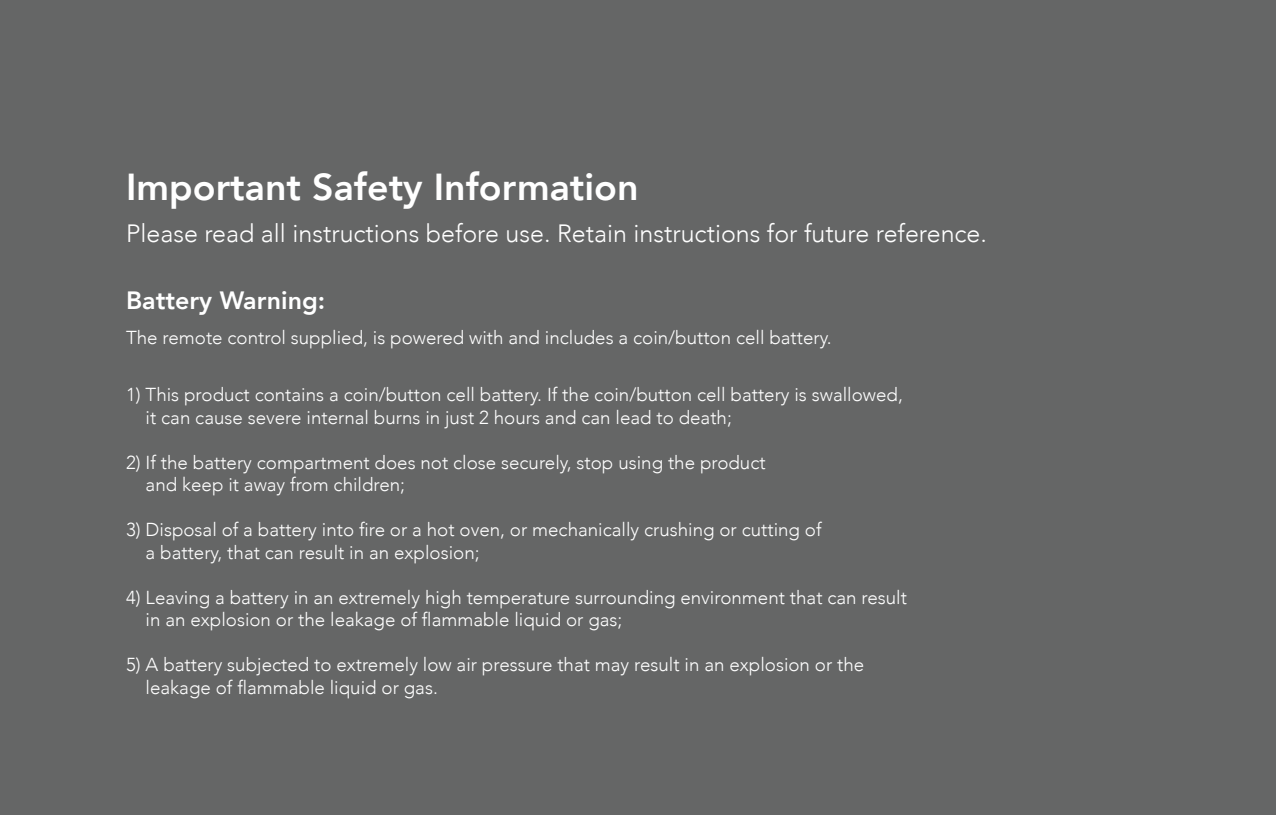
<style>
.page{position:relative;width:1276px;height:815px;background:#656666}
.page>*{position:absolute;margin:0;border:0;box-sizing:border-box;transform-origin:0 0}
.t1{font:800 37.5px "Avenir";color:#fff}
.t2{font:300 25px "Avenir";color:#fff}
.t3{font:800 25px "Avenir";color:#fff}
.t4{font:300 18.75px/22.5px "Avenir";color:#fff}
</style>
<div class="page">
<h1 class="t1" style="left:126px;top:157px;width:514px">Important Safety Information</h1>
<h2 class="t2" style="left:126px;top:219px;width:862px">Please read all instructions before use. Retain instructions for future reference.</h2>
<h2 class="t3" style="left:126px;top:281px;width:201px">Battery Warning:</h2>
<p class="t4" style="left:126px;top:326px;width:707px">The remote control supplied, is powered with and includes a coin/button cell battery.</p>
<p class="t4" style="left:146px;top:384px;width:759px;text-indent:-19px">1) This product contains a coin/button cell battery. If the coin/button cell battery is swallowed, it can cause severe internal burns in just 2 hours and can lead to death;</p>
<p class="t4" style="left:146px;top:451px;width:621px;text-indent:-19px">2) If the battery compartment does not close securely, stop using the product and keep it away from children;</p>
<p class="t4" style="left:146px;top:519px;width:677px;text-indent:-19px">3) Disposal of a battery into fire or a hot oven, or mechanically crushing or cutting of a battery, that can result in an explosion;</p>
<p class="t4" style="left:146px;top:586px;width:763px;text-indent:-19px">4) Leaving a battery in an extremely high temperature surrounding environment that can result in an explosion or the leakage of flammable liquid or gas;</p>
<p class="t4" style="left:146px;top:654px;width:720px;text-indent:-19px">5) A battery subjected to extremely low air pressure that may result in an explosion or the leakage of flammable liquid or gas.</p>
</div>
